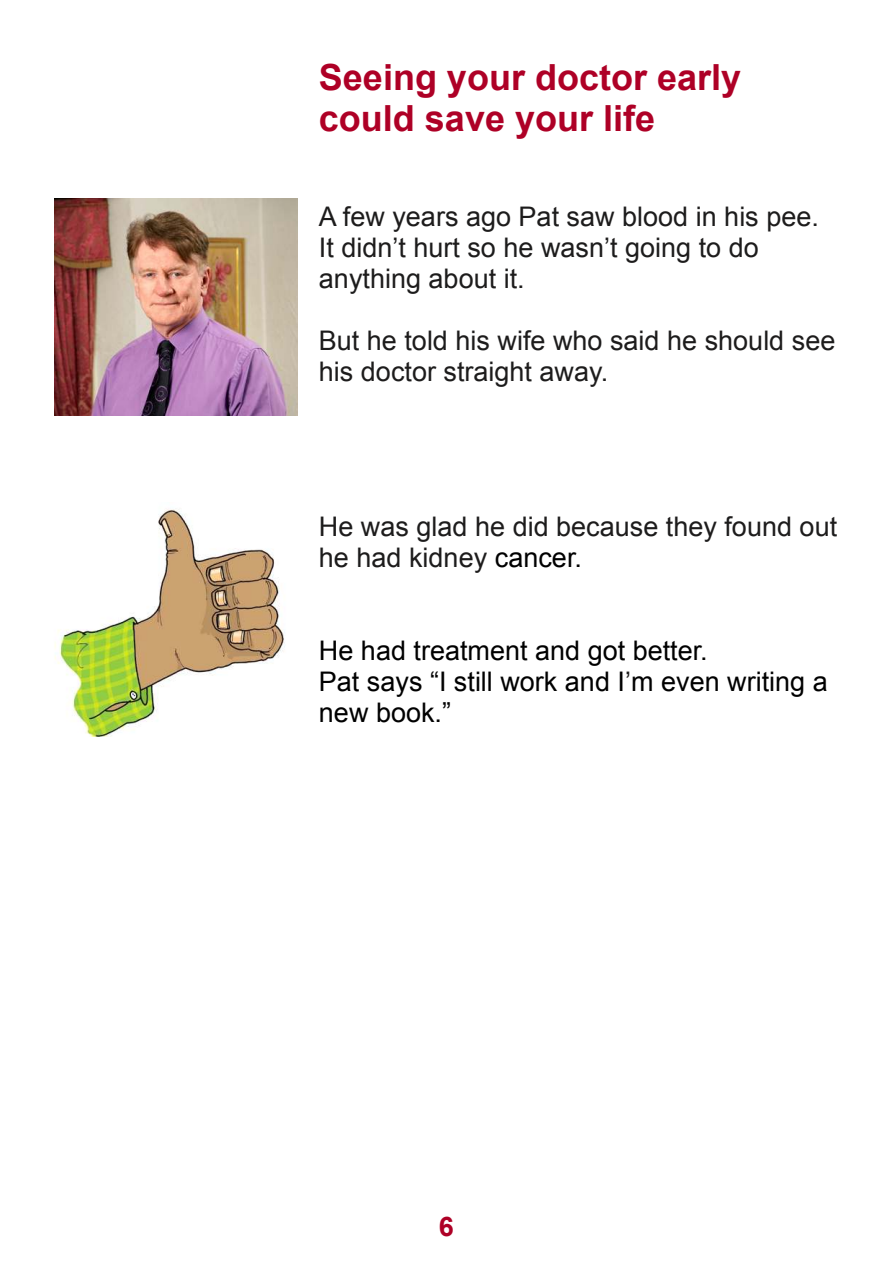
<style>
.page{position:relative;width:893px;height:1263px;background:#fff}
.page>*{position:absolute;margin:0;border:0;box-sizing:border-box;transform-origin:0 0}
.t1{font:700 36px/41.2px "Arial";color:#ae0026}
.t2{font:27px/30.9px "Arial";color:#1d1c1c}
.t3{font:27px/30.9px "Arial";color:#000}
.t4{font:700 27px "Arial";color:#ae0026}
.s1{color:#000}
.s2{color:#1d1c1c}
</style>
<div class="page">
<img style="left:54px;top:198px;width:244px;height:217px">
<img style="left:54px;top:509px;width:231px;height:227px">
<p class="t1" style="left:319px;top:60px;width:424px">Seeing your doctor early could save your life</p>
<p class="t2" style="left:319px;top:204px;width:501px">A few years ago Pat saw blood in his pee.<br>It didn’t hurt so he wasn’t going to do anything about it.</p>
<p class="t2" style="left:319px;top:328px;width:518px">But he told his wife who said he should see his doctor straight away.</p>
<p class="t2" style="left:319px;top:514px;width:520px">He was glad he did because they found out he had kidney <span class="s1">cancer.</span></p>
<p class="t3" style="left:319px;top:637px;width:510px">He had treatment and got better.<br>Pat says “I still work and I<span class="s2">’</span>m even writing a new book.”</p>
<p class="t4" style="left:439px;top:1216px;width:17px">6</p>
</div>
